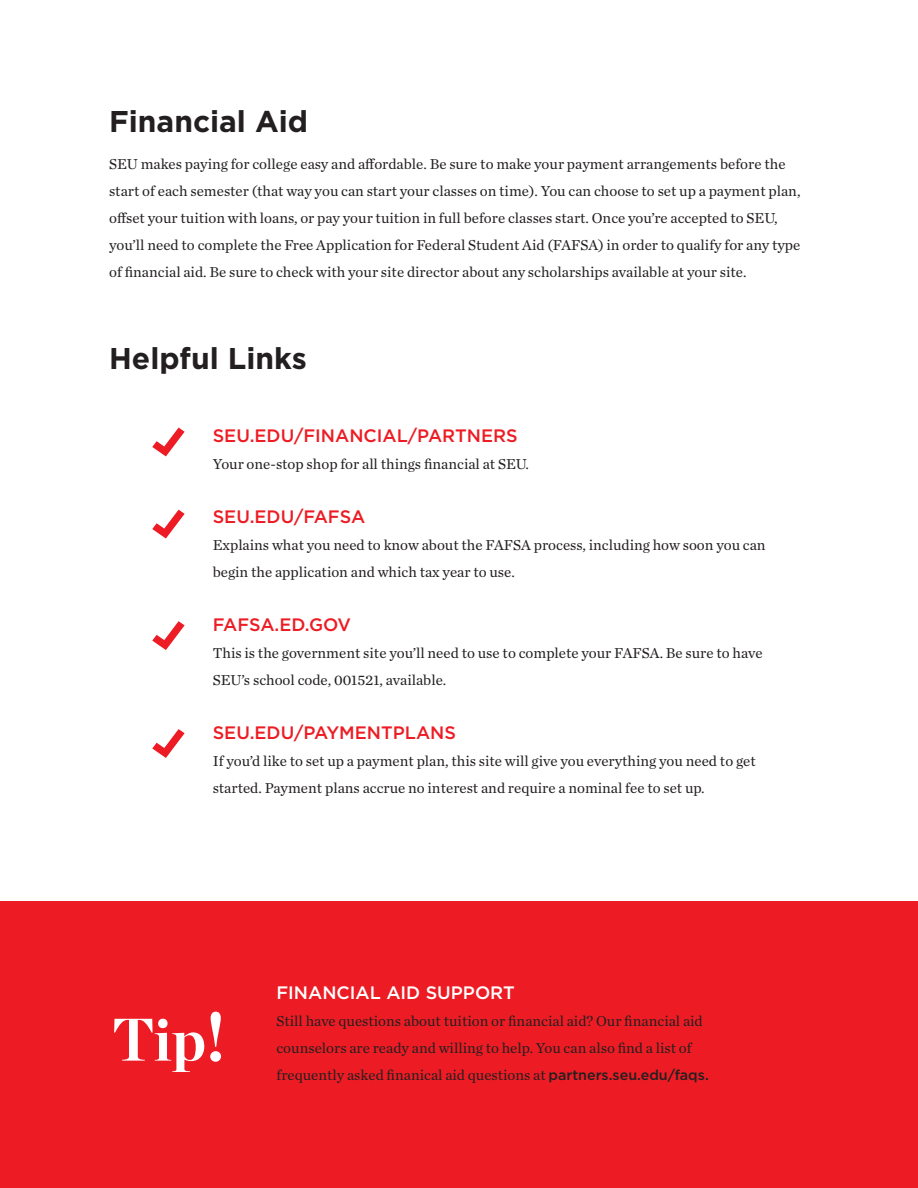
<style>
.page{position:relative;width:918px;height:1188px;background:#fff}
.page>*{position:absolute;margin:0;border:0;box-sizing:border-box;transform-origin:0 0}
.t1{font:700 67.5px "Chronicle Display";color:#fff}
.t2{font:700 60px "Chronicle Display";color:#fff}
.t3{font:700 30px "Gotham";color:#231f20}
.t4{font:500 18px "Gotham";color:#ed1c24}
.t5{font:500 18px "Gotham";color:#fff}
.t6{font:15px/27px "Chronicle Text G1";color:#231f20}
.s1{font-family:"Gotham";font-weight:500;font-size:14.25px}
</style>
<div class="page">
<div style="left:0;top:902px;width:918px;height:286px;background:#ed1c24"></div>
<svg style="left:152px;top:428px;width:33px;height:28px"></svg>
<svg style="left:152px;top:510px;width:33px;height:29px"></svg>
<svg style="left:152px;top:621px;width:33px;height:29px"></svg>
<svg style="left:152px;top:729px;width:33px;height:29px"></svg>
<p class="t3" style="left:109px;top:101px;width:200px">Financial Aid</p>
<p class="t6" style="left:109px;top:149px;width:693px">SEU makes paying for college easy and affordable. Be sure to make your payment arrangements before the start of each semester (that way you can start your classes on time). You can choose to set up a payment plan, offset your tuition with loans, or pay your tuition in full before classes start. Once you’re accepted to SEU, you’ll need to complete the Free Application for Federal Student Aid (FAFSA) in order to qualify for any type of financial aid. Be sure to check with your site director about any scholarships available at your site.</p>
<p class="t3" style="left:109px;top:338px;width:199px">Helpful Links</p>
<p class="t4" style="left:213px;top:424px;width:306px">SEU.EDU/FINANCIAL/PARTNERS</p>
<p class="t6" style="left:213px;top:450px;width:318px">Your one-stop shop for all things financial at SEU.</p>
<p class="t4" style="left:213px;top:505px;width:154px">SEU.EDU/FAFSA</p>
<p class="t6" style="left:213px;top:531px;width:554px">Explains what you need to know about the FAFSA process, including how soon you can begin the application and which tax year to use.</p>
<p class="t4" style="left:213px;top:613px;width:140px">FAFSA.ED.GOV</p>
<p class="t6" style="left:213px;top:639px;width:551px">This is the government site you’ll need to use to complete your FAFSA. Be sure to have<br>SEU’s school code, 001521, available.</p>
<p class="t4" style="left:213px;top:721px;width:245px">SEU.EDU/PAYMENTPLANS</p>
<p class="t6" style="left:213px;top:747px;width:545px">If you’d like to set up a payment plan, this site will give you everything you need to get started. Payment plans accrue no interest and require a nominal fee to set up.</p>
<p class="t1" style="left:206px;top:982px;width:21px">!</p>
<p class="t2" style="left:112px;top:991px;width:96px">Tip</p>
<p class="t5" style="left:276px;top:980px;width:240px">FINANCIAL AID SUPPORT</p>
<p class="t6" style="left:276px;top:1006px;width:428px">Still have questions about tuition or financial aid? Our financial aid counselors are ready and willing to help. You can also find a list of</p>
<p class="t6" style="left:276px;top:1060px;width:434px">frequently asked finanical aid questions at <span class="s1">partners.seu.edu/faqs.</span></p>
</div>
